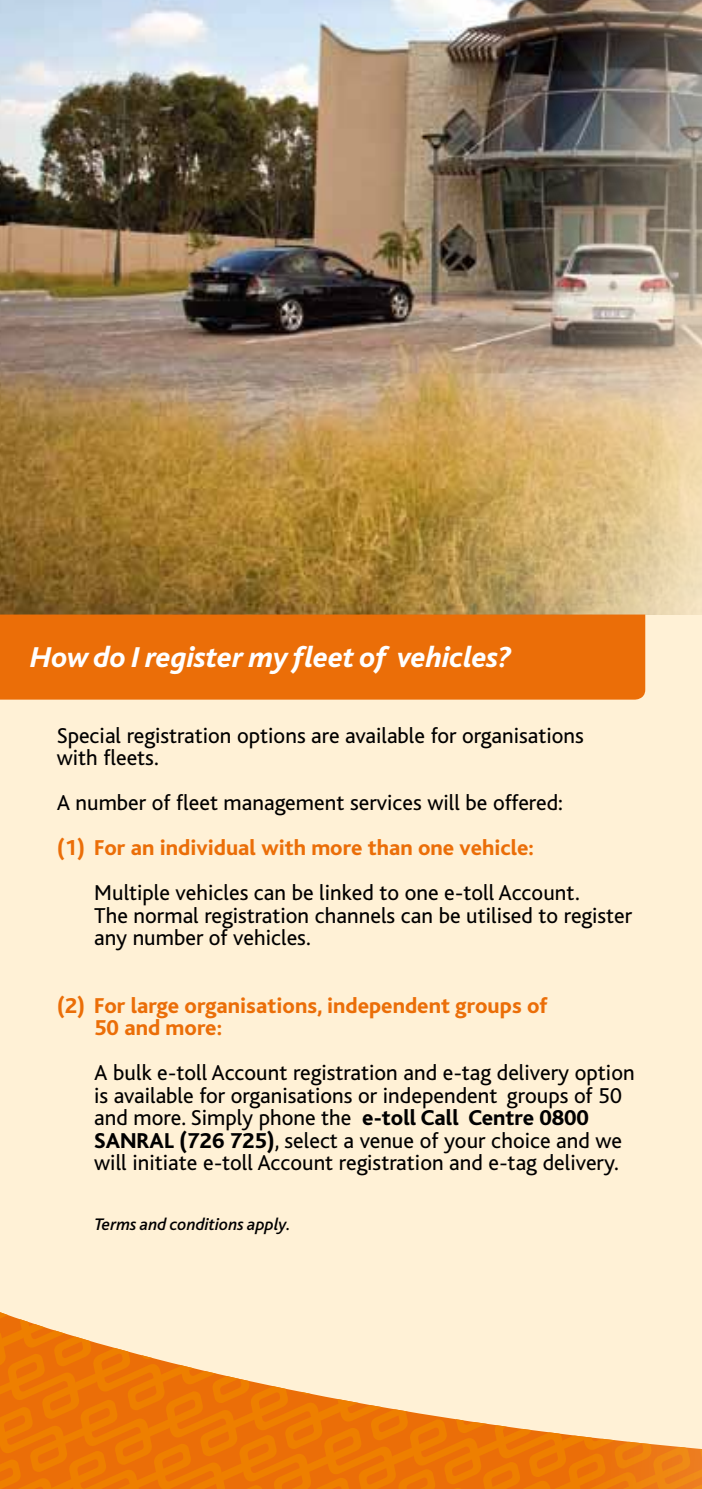
<style>
.page{position:relative;width:702px;height:1489px;background:#fff}
.page>*{position:absolute;margin:0;border:0;box-sizing:border-box;transform-origin:0 0}
.t1{font:italic 800 30px "Bliss";color:#fff}
.t2{font:22.5px/22.5px "Bliss";color:#000}
.t3{font:800 22.5px/22.5px "Bliss";color:#eb6e08}
.t4{font:italic 500 17.5px "Bliss";color:#000}
.s1{font-weight:800}
</style>
<div class="page">
<div style="left:0;top:0;width:702px;height:1488px;background:#fff1d6"></div>
<img style="left:0;top:0;width:702px;height:614px">
<div style="left:0;top:614px;width:645px;height:85px;background:#eb6e08"></div>
<svg style="left:0;top:1312px;width:702px;height:176px"></svg>
<h1 class="t1" style="left:30px;top:641px;width:482px">How do I register my fleet of vehicles?</h1>
<p class="t2" style="left:57px;top:724px;width:528px">Special registration options are available for organisations with fleets.</p>
<p class="t2" style="left:57px;top:791px;width:507px">A number of fleet management services will be offered:</p>
<p class="t3" style="left:57px;top:836px;width:479px">(1) For an individual with more than one vehicle:</p>
<p class="t2" style="left:94px;top:881px;width:539px">Multiple vehicles can be linked to one e-toll Account.<br>The normal registration channels can be utilised to register any number of vehicles.</p>
<p class="t3" style="left:94px;top:994px;width:455px;text-indent:-38px">(2) For large organisations, independent groups of<br>50 and more:</p>
<p class="t2" style="left:94px;top:1061px;width:542px">A bulk e-toll Account registration and e-tag delivery option is available for organisations or independent groups of 50 and more. Simply phone the <span class="s1">e-toll Call Centre 0800<br>SANRAL (726 725)</span>, select a venue of your choice and we will initiate e-toll Account registration and e-tag delivery.</p>
<p class="t4" style="left:94px;top:1215px;width:198px">Terms and conditions apply.</p>
</div>
